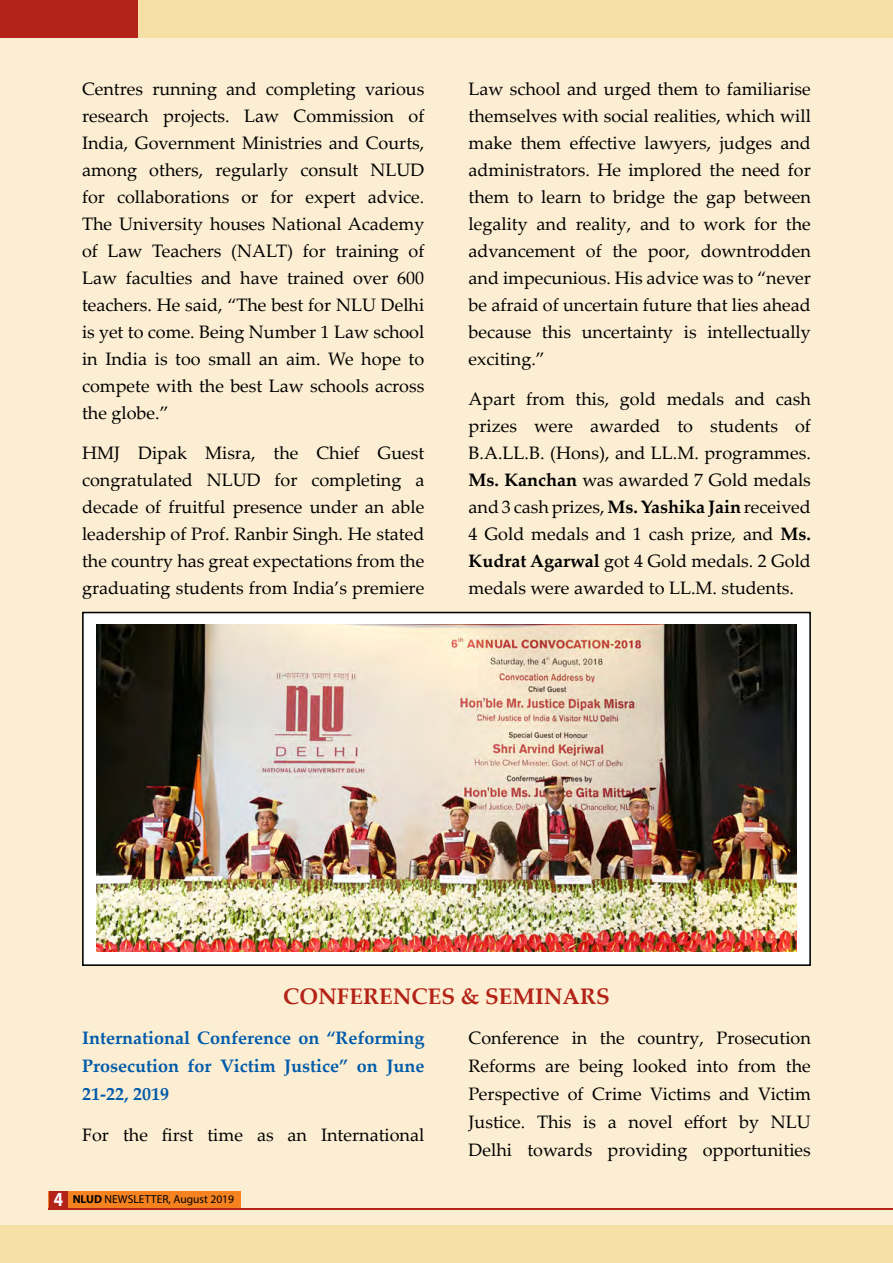
<style>
.page{position:relative;width:893px;height:1263px;background:#fceed3}
.page>*{position:absolute;margin:0;border:0;box-sizing:border-box;transform-origin:0 0}
.t1{font:700 22.5px "Palatino Linotype";color:#b32317}
.t2{font:18px/27px "Palatino Linotype";color:#000;text-align:justify}
.t3{font:700 18px/27.8px "Palatino Linotype";color:#005baa;text-align:justify}
.t4{font:11.55px "Myriad Pro";color:#000}
.s1{font-weight:700}
.s2{font-weight:700;font-size:20.1px;color:#fff}
</style>
<div class="page">
<div style="left:49px;top:1191px;width:192px;height:18px;background:#f58220"></div>
<div style="left:0;top:0;width:893px;height:38px;background:#f7e0a5"></div>
<div style="left:0;top:1225px;width:893px;height:38px;background:#f7e0a5"></div>
<div style="left:0;top:0;width:138px;height:38px;background:#b32317"></div>
<hr style="left:49px;top:1208px;width:844px;height:1px;background:#b32317">
<div style="left:49px;top:1191px;width:18px;height:18px;background:#b32317"></div>
<div style="left:83px;top:612px;width:727px;height:353px;background:#fff"></div>
<img style="left:96px;top:625px;width:701px;height:327px">
<div style="left:82px;top:612px;width:729px;height:354px;border:2px solid #000"></div>
<p class="t2" style="left:82px;top:75px;width:344px">Centres running and completing various research projects. Law Commission of India, Government Ministries and Courts, among others, regularly consult NLUD for collaborations or for expert advice.<br>The University houses National Academy of Law Teachers (NALT) for training of Law faculties and have trained over 600 teachers. He said, “The best for NLU Delhi is yet to come. Being Number 1 Law school in India is too small an aim. We hope to compete with the best Law schools across the globe.”</p>
<p class="t2" style="left:82px;top:439px;width:344px">HMJ Dipak Misra, the Chief Guest congratulated NLUD for completing a decade of fruitful presence under an able leadership of Prof. Ranbir Singh. He stated the country has great expectations from the graduating students from India’s premiere</p>
<p class="t2" style="left:469px;top:75px;width:344px">Law school and urged them to familiarise themselves with social realities, which will make them effective lawyers, judges and administrators. He implored the need for them to learn to bridge the gap between legality and reality, and to work for the advancement of the poor, downtrodden and impecunious. His advice was to “never be afraid of uncertain future that lies ahead because this uncertainty is intellectually exciting.”</p>
<p class="t2" style="left:469px;top:385px;width:344px">Apart from this, gold medals and cash prizes were awarded to students of B.A.LL.B. (Hons), and LL.M. programmes.<br><span class="s1">Ms. Kanchan</span> was awarded 7 Gold medals and 3 cash prizes, <span class="s1">Ms. Yashika Jain</span> received 4 Gold medals and 1 cash prize, and <span class="s1">Ms.<br>Kudrat Agarwal</span> got 4 Gold medals. 2 Gold medals were awarded to LL.M. students.</p>
<p class="t1" style="left:283px;top:980px;width:328px">CONFERENCES &amp; SEMINARS</p>
<p class="t3" style="left:82px;top:1024px;width:344px">International Conference on “Reforming Prosecution for Victim Justice” on June 21-22, 2019</p>
<p class="t2" style="left:82px;top:1120px;width:344px">For the first time as an International</p>
<p class="t2" style="left:469px;top:1024px;width:344px;line-height:27.8px">Conference in the country, Prosecution Reforms are being looked into from the Perspective of Crime Victims and Victim Justice. This is a novel effort by NLU Delhi towards providing opportunities</p>
<p class="t4" style="left:54px;top:1192px;width:182px"><span class="s2">4</span> <span class="s1">NLUD</span> NEWSLETTER, August 2019</p>
</div>
